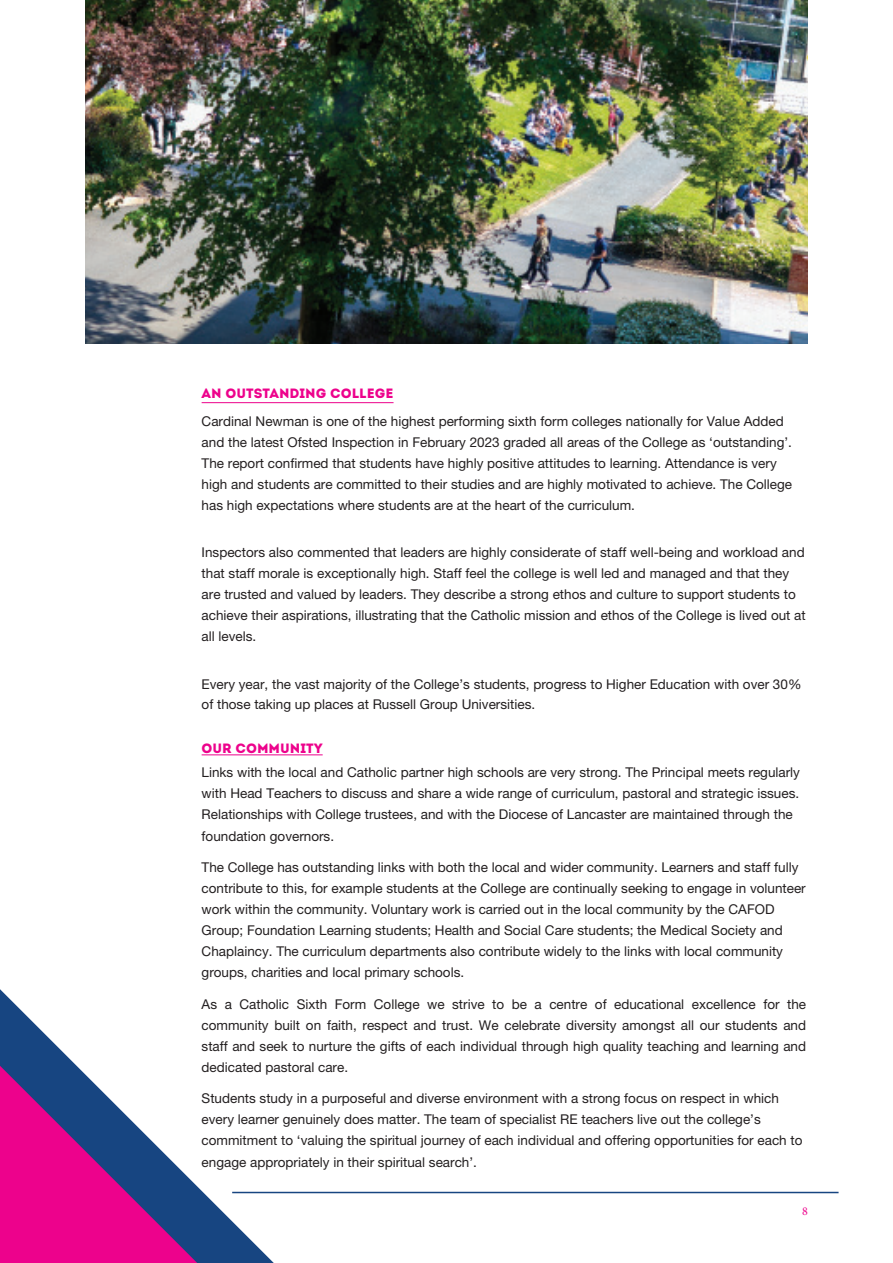
<style>
.page{position:relative;width:893px;height:1263px;background:#fff}
.page>*{position:absolute;margin:0;border:0;box-sizing:border-box;transform-origin:0 0}
.Copy_Sub_Header{font:13.5px/21px "Helvetica Neue LT Std";color:#231f20}
.Copy_Sub_Header-2{font:13.5px "Intro";color:#ed028c}
.Body_Copy{font:12px "Minion Pro";color:#ed028c}
.s1{font-family:"Intro";color:#ed028c}
</style>
<div class="page">
<img style="left:85px;top:0;width:723px;height:344px">
<hr style="left:202px;top:402px;width:192px;height:1px;background:#ed028c">
<hr style="left:232px;top:1192px;width:606px;height:1px;background:#174581">
<svg style="left:0;top:989px;width:274px;height:274px"></svg>
<svg style="left:0;top:1066px;width:197px;height:197px"></svg>
<hr style="left:202px;top:754px;width:121px;height:1px;background:#ed028c">
<p class="Copy_Sub_Header-2" style="left:202px;top:385px;width:193px">AN OUTSTANDING COLLEGE</p>
<p class="Copy_Sub_Header" style="left:202px;top:411px;width:592px">Cardinal Newman is one of the highest performing sixth form colleges nationally for Value Added and the latest Ofsted Inspection in February 2023 graded all areas of the College as ‘outstanding’.<br>The report confirmed that students have highly positive attitudes to learning. Attendance is very high and students are committed to their studies and are highly motivated to achieve. The College has high expectations where students are at the heart of the curriculum.</p>
<p class="Copy_Sub_Header" style="left:202px;top:542px;width:606px">Inspectors also commented that leaders are highly considerate of staff well-being and workload and that staff morale is exceptionally high. Staff feel the college is well led and managed and that they are trusted and valued by leaders. They describe a strong ethos and culture to support students to achieve their aspirations, illustrating that the Catholic mission and ethos of the College is lived out at all levels.</p>
<p class="Copy_Sub_Header" style="left:202px;top:673px;width:601px">Every year, the vast majority of the College’s students, progress to Higher Education with over 30% of those taking up places at Russell Group Universities.</p>
<p class="Copy_Sub_Header" style="left:202px;top:735px;width:600px;line-height:24.9px"><span class="s1">OUR COMMUNITY<br></span>Links with the local and Catholic partner high schools are very strong. The Principal meets regularly</p>
<p class="Copy_Sub_Header" style="left:202px;top:783px;width:599px">with Head Teachers to discuss and share a wide range of curriculum, pastoral and strategic issues.<br>Relationships with College trustees, and with the Diocese of Lancaster are maintained through the foundation governors.</p>
<p class="Copy_Sub_Header" style="left:202px;top:857px;width:606px">The College has outstanding links with both the local and wider community. Learners and staff fully contribute to this, for example students at the College are continually seeking to engage in volunteer work within the community. Voluntary work is carried out in the local community by the CAFOD Group; Foundation Learning students; Health and Social Care students; the Medical Society and Chaplaincy. The curriculum departments also contribute widely to the links with local community groups, charities and local primary schools.</p>
<p class="Copy_Sub_Header" style="left:202px;top:993px;width:606px;text-align:justify">As a Catholic Sixth Form College we strive to be a centre of educational excellence for the community built on faith, respect and trust. We celebrate diversity amongst all our students and staff and seek to nurture the gifts of each individual through high quality teaching and learning and dedicated pastoral care.</p>
<p class="Copy_Sub_Header" style="left:202px;top:1088px;width:602px">Students study in a purposeful and diverse environment with a strong focus on respect in which every learner genuinely does matter. The team of specialist RE teachers live out the college’s commitment to ‘valuing the spiritual journey of each individual and offering opportunities for each to engage appropriately in their spiritual search’.</p>
<p class="Body_Copy" style="left:802px;top:1203px;width:7px">8</p>
</div>
